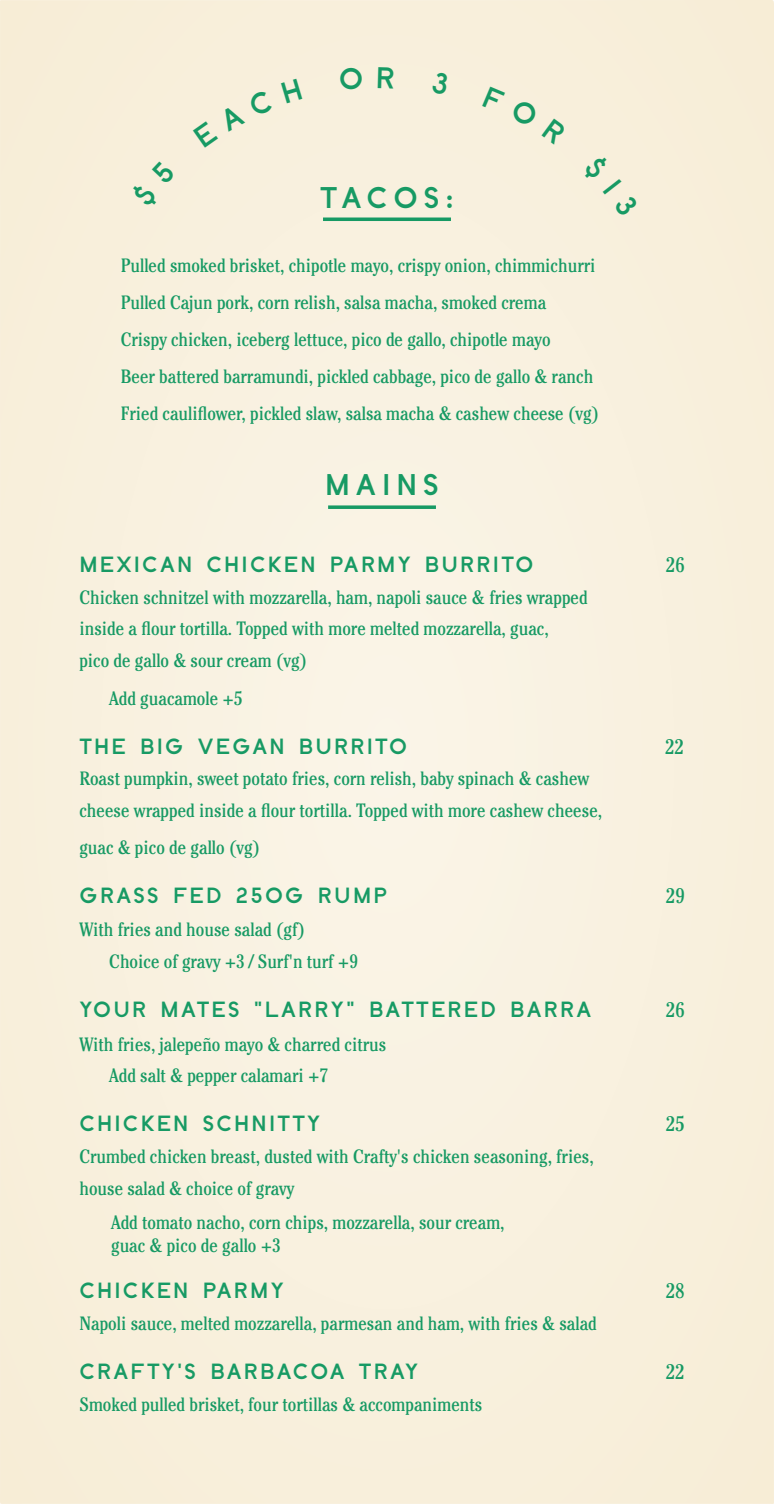
<style>
.page{position:relative;width:774px;height:1504px;background:#fff}
.page>*{position:absolute;margin:0;border:0;box-sizing:border-box;transform-origin:0 0}
.Title_01{font:29.75px "Crafty Planeta Crafty Planeta";letter-spacing:.2em;color:#179a64}
.Description_02{font:21.88px "Crafty Planeta Crafty Planeta";letter-spacing:.1em;color:#179a64}
.Description_02-2{font:condensed 21px "Cheltenham Std";color:#179a64}
.Description_02-3{font:condensed 19.25px/31.5px "Cheltenham Std";color:#179a64}
</style>
<div class="page">
<div style="left:0;top:0;width:774px;height:1503px;background:#f8f0de"></div>
<svg style="left:328px;top:505px;width:108px;height:4px"></svg>
<svg style="left:323px;top:217px;width:128px;height:4px"></svg>
<p class="Title_01" style="left:320px;top:178px;width:135px">TACOS:</p>
<p class="Description_02-3" style="left:121px;top:249px;width:476px">Pulled smoked brisket, chipotle mayo, crispy onion, chimmichurri</p>
<p class="Description_02-3" style="left:121px;top:286px;width:427px">Pulled Cajun pork, corn relish, salsa macha, smoked crema</p>
<p class="Description_02-3" style="left:121px;top:323px;width:431px">Crispy chicken, iceberg lettuce, pico de gallo, chipotle mayo</p>
<p class="Description_02-3" style="left:121px;top:360px;width:474px">Beer battered barramundi, pickled cabbage, pico de gallo &amp; ranch</p>
<p class="Description_02-3" style="left:121px;top:397px;width:480px">Fried cauliflower, pickled slaw, salsa macha &amp; cashew cheese (vg)</p>
<p class="Title_01" style="left:325px;top:466px;width:115px">MAINS</p>
<p class="Description_02" style="left:79px;top:550px;width:455px">MEXICAN CHICKEN PARMY BURRITO</p>
<p class="Description_02-2" style="left:666px;top:552px;width:20px">26</p>
<p class="Description_02-3" style="left:79px;top:581px;width:510px">Chicken schnitzel with mozzarella, ham, napoli sauce &amp; fries wrapped inside a flour tortilla. Topped with more melted mozzarella, guac,<br>pico de gallo &amp; sour cream (vg)</p>
<p class="Description_02-3" style="left:109px;top:681px;width:135px">Add guacamole +5</p>
<p class="Description_02" style="left:79px;top:732px;width:329px">THE BIG VEGAN BURRITO</p>
<p class="Description_02-2" style="left:665px;top:734px;width:20px">22</p>
<p class="Description_02-3" style="left:79px;top:762px;width:524px">Roast pumpkin, sweet potato fries, corn relish, baby spinach &amp; cashew cheese wrapped inside a flour tortilla. Topped with more cashew cheese,</p>
<p class="Description_02-3" style="left:79px;top:830px;width:182px">guac &amp; pico de gallo (vg)</p>
<p class="Description_02" style="left:79px;top:880px;width:309px">GRASS FED 250G RUMP</p>
<p class="Description_02-2" style="left:666px;top:883px;width:20px">29</p>
<p class="Description_02-3" style="left:109px;top:913px;width:250px;text-indent:-30px">With fries and house salad (gf)<br>Choice of gravy +3 / Surf'n turf +9</p>
<p class="Description_02" style="left:79px;top:995px;width:513px">YOUR MATES "LARRY" BATTERED BARRA</p>
<p class="Description_02-2" style="left:666px;top:997px;width:20px">26</p>
<p class="Description_02-3" style="left:109px;top:1027px;width:278px;text-indent:-30px">With fries, jalepeño mayo &amp; charred citrus<br>Add salt &amp; pepper calamari +7</p>
<p class="Description_02" style="left:79px;top:1109px;width:242px">CHICKEN SCHNITTY</p>
<p class="Description_02-2" style="left:666px;top:1111px;width:20px">25</p>
<p class="Description_02-3" style="left:79px;top:1140px;width:516px">Crumbed chicken breast, dusted with Crafty's chicken seasoning, fries,</p>
<p class="Description_02-3" style="left:79px;top:1171px;width:216px">house salad &amp; choice of gravy</p>
<p class="Description_02-3" style="left:111px;top:1209px;width:395px;line-height:23.1px">Add tomato nacho, corn chips, mozzarella, sour cream, guac &amp; pico de gallo +3</p>
<p class="Description_02" style="left:79px;top:1276px;width:206px">CHICKEN PARMY</p>
<p class="Description_02-2" style="left:666px;top:1278px;width:20px">28</p>
<p class="Description_02-3" style="left:79px;top:1307px;width:519px">Napoli sauce, melted mozzarella, parmesan and ham, with fries &amp; salad</p>
<p class="Description_02" style="left:79px;top:1357px;width:340px">CRAFTY'S BARBACOA TRAY</p>
<p class="Description_02-2" style="left:666px;top:1359px;width:20px">22</p>
<p class="Description_02-3" style="left:79px;top:1388px;width:404px">Smoked pulled brisket, four tortillas &amp; accompaniments</p>
</div>
